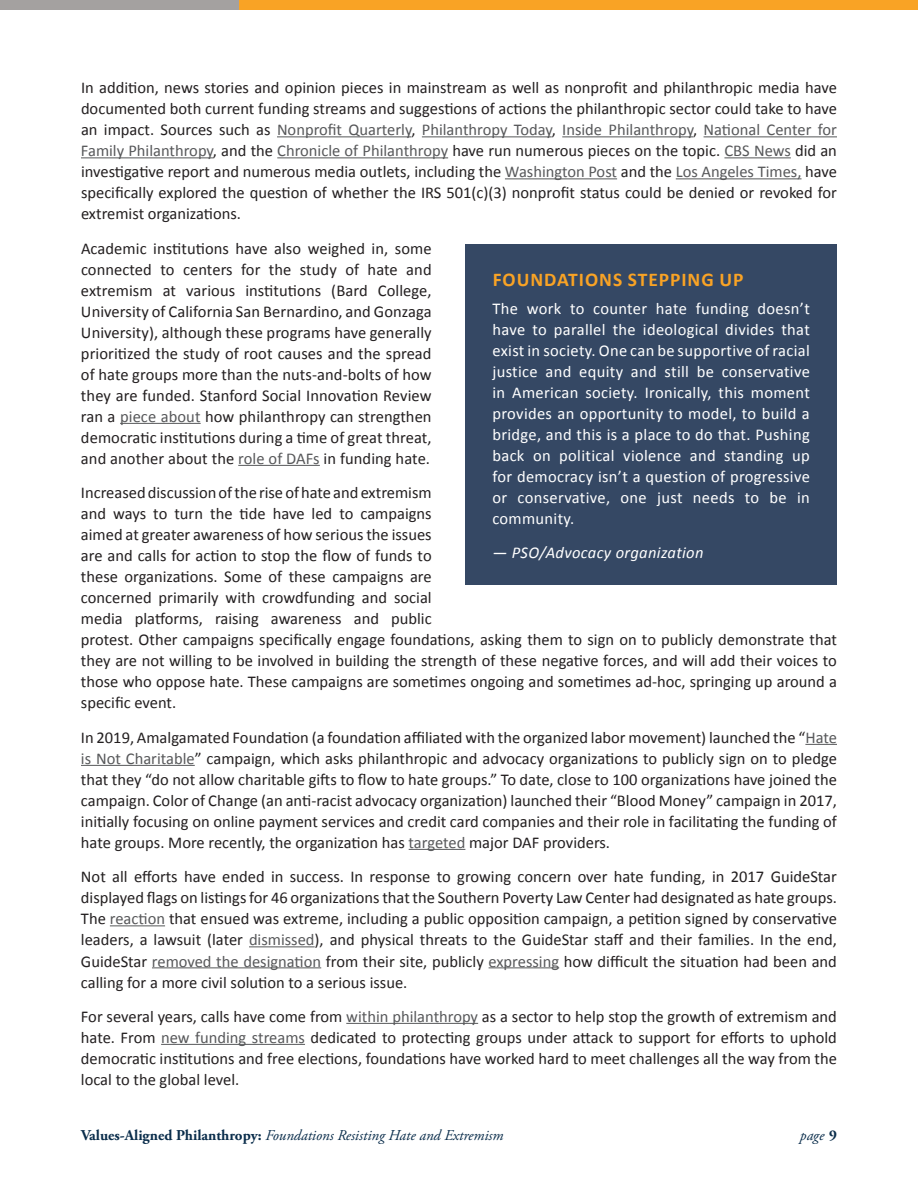
<style>
.page{position:relative;width:918px;height:1188px;background:#fff}
.page>*{position:absolute;margin:0;border:0;box-sizing:border-box;transform-origin:0 0}
.t1{font:700 19.5px "Calibri";letter-spacing:.05em;color:#f9a325}
.t2{font:16.5px/21px "Calibri";color:#231f20;text-align:justify}
.t3{font:16.5px/21px "Calibri";letter-spacing:.02em;color:#fff}
.t4{font:italic 16.5px "Calibri";letter-spacing:.02em;color:#fff}
.t5{font:italic 15px "Adobe Garamond Pro";color:#0a2d4b}
.s1{color:#57585a}
.s2{font-weight:700;font-style:normal}
</style>
<div class="page">
<div style="left:230px;top:0;width:688px;height:10px;background:#f9a325"></div>
<div style="left:0;top:0;width:238px;height:10px;background:#a4a1a0"></div>
<div style="left:465px;top:244px;width:372px;height:341px;background:#354864"></div>
<hr style="left:277px;top:136px;width:134px;height:1px;background:#57585a">
<hr style="left:422px;top:136px;width:130px;height:1px;background:#57585a">
<hr style="left:562px;top:136px;width:131px;height:1px;background:#57585a">
<hr style="left:704px;top:136px;width:133px;height:1px;background:#57585a">
<hr style="left:81px;top:158px;width:132px;height:1px;background:#57585a">
<hr style="left:277px;top:158px;width:171px;height:1px;background:#57585a">
<hr style="left:724px;top:158px;width:67px;height:1px;background:#57585a">
<hr style="left:505px;top:178px;width:112px;height:1px;background:#57585a">
<hr style="left:676px;top:178px;width:126px;height:1px;background:#57585a">
<hr style="left:120px;top:423px;width:81px;height:1px;background:#57585a">
<hr style="left:238px;top:465px;width:82px;height:1px;background:#57585a">
<hr style="left:805px;top:744px;width:32px;height:1px;background:#57585a">
<hr style="left:81px;top:765px;width:114px;height:1px;background:#57585a">
<hr style="left:409px;top:849px;width:56px;height:1px;background:#57585a">
<hr style="left:110px;top:926px;width:55px;height:1px;background:#57585a">
<hr style="left:249px;top:946px;width:66px;height:1px;background:#57585a">
<hr style="left:152px;top:968px;width:169px;height:1px;background:#57585a">
<hr style="left:489px;top:968px;width:70px;height:1px;background:#57585a">
<hr style="left:346px;top:1023px;width:132px;height:1px;background:#57585a">
<hr style="left:161px;top:1044px;width:144px;height:1px;background:#57585a">
<p class="t2" style="left:81px;top:77px;width:758px">In addition, news stories and opinion pieces in mainstream as well as nonprofit and philanthropic media have documented both current funding streams and suggestions of actions the philanthropic sector could take to have an impact. Sources such as <span class="s1">Nonprofit Quarterly</span>, <span class="s1">Philanthropy Today</span>, <span class="s1">Inside Philanthropy</span>, <span class="s1">National Center for Family Philanthropy</span>, and the <span class="s1">Chronicle of Philanthropy</span> have run numerous pieces on the topic. <span class="s1">CBS News</span> did an investigative report and numerous media outlets, including the <span class="s1">Washington Post</span> and the <span class="s1">Los Angeles Times,</span> have specifically explored the question of whether the IRS 501(c)(3) nonprofit status could be denied or revoked for extremist organizations.</p>
<p class="t2" style="left:81px;top:237px;width:352px">Academic institutions have also weighed in, some connected to centers for the study of hate and</p>
<h3 class="t1" style="left:493px;top:268px;width:252px">FOUNDATIONS STEPPING UP</h3>
<p class="t2" style="left:81px;top:279px;width:352px">extremism at various institutions (Bard College,<br>University of California San Bernardino, and Gonzaga</p>
<p class="t3" style="left:492px;top:297px;width:319px">The work to counter hate funding doesn’t</p>
<p class="t2" style="left:81px;top:321px;width:352px">University), although these programs have generally</p>
<p class="t3" style="left:492px;top:318px;width:319px">have to parallel the ideological divides that</p>
<p class="t2" style="left:81px;top:342px;width:352px">prioritized the study of root causes and the spread</p>
<p class="t3" style="left:492px;top:339px;width:319px">exist in society. One can be supportive of racial</p>
<p class="t2" style="left:81px;top:363px;width:352px">of hate groups more than the nuts-and-bolts of how</p>
<p class="t3" style="left:492px;top:360px;width:319px">justice and equity and still be conservative</p>
<p class="t2" style="left:81px;top:384px;width:352px">they are funded. Stanford Social Innovation Review</p>
<p class="t3" style="left:492px;top:381px;width:319px">in American society. Ironically, this moment</p>
<p class="t2" style="left:81px;top:405px;width:352px">ran a <span class="s1">piece about</span> how philanthropy can strengthen</p>
<p class="t3" style="left:492px;top:402px;width:319px">provides an opportunity to model, to build a</p>
<p class="t2" style="left:81px;top:426px;width:352px">democratic institutions during a time of great threat,</p>
<p class="t3" style="left:492px;top:423px;width:319px">bridge, and this is a place to do that. Pushing</p>
<p class="t2" style="left:81px;top:447px;width:351px">and another about the <span class="s1">role of DAFs</span> in funding hate.</p>
<p class="t3" style="left:492px;top:444px;width:319px">back on political violence and standing up</p>
<p class="t3" style="left:492px;top:465px;width:319px">for democracy isn’t a question of progressive</p>
<p class="t2" style="left:81px;top:482px;width:352px">Increased discussion of the rise of hate and extremism and ways to turn the tide have led to campaigns</p>
<p class="t3" style="left:492px;top:486px;width:119px">or conservative, community.</p>
<p class="t3" style="left:621px;top:486px;width:28px">one</p>
<p class="t3" style="left:657px;top:486px;width:79px">just needs</p>
<p class="t3" style="left:745px;top:486px;width:16px">to</p>
<p class="t3" style="left:770px;top:486px;width:42px">be in</p>
<p class="t2" style="left:81px;top:524px;width:352px">aimed at greater awareness of how serious the issues</p>
<p class="t2" style="left:81px;top:545px;width:352px">are and calls for action to stop the flow of funds to</p>
<p class="t4" style="left:492px;top:543px;width:213px">— PSO/Advocacy organization</p>
<p class="t2" style="left:81px;top:566px;width:352px">these organizations. Some of these campaigns are</p>
<p class="t2" style="left:81px;top:587px;width:352px">concerned primarily with crowdfunding and social</p>
<p class="t2" style="left:81px;top:608px;width:43px">media</p>
<p class="t2" style="left:135px;top:608px;width:126px">platforms, raising</p>
<p class="t2" style="left:271px;top:608px;width:72px">awareness</p>
<p class="t2" style="left:354px;top:608px;width:27px">and</p>
<p class="t2" style="left:391px;top:608px;width:42px">public</p>
<p class="t2" style="left:81px;top:629px;width:758px">protest. Other campaigns specifically engage foundations, asking them to sign on to publicly demonstrate that they are not willing to be involved in building the strength of these negative forces, and will add their voices to those who oppose hate. These campaigns are sometimes ongoing and sometimes ad-hoc, springing up around a specific event.</p>
<p class="t2" style="left:81px;top:726px;width:758px">In 2019, Amalgamated Foundation (a foundation affiliated with the organized labor movement) launched the “<span class="s1">Hate is Not Charitable</span>” campaign, which asks philanthropic and advocacy organizations to publicly sign on to pledge that they “do not allow charitable gifts to flow to hate groups.” To date, close to 100 organizations have joined the campaign. Color of Change (an anti-racist advocacy organization) launched their “Blood Money” campaign in 2017, initially focusing on online payment services and credit card companies and their role in facilitating the funding of hate groups. More recently, the organization has <span class="s1">targeted</span> major DAF providers.</p>
<p class="t2" style="left:81px;top:866px;width:758px">Not all efforts have ended in success. In response to growing concern over hate funding, in 2017 GuideStar displayed flags on listings for 46 organizations that the Southern Poverty Law Center had designated as hate groups.<br>The <span class="s1">reaction</span> that ensued was extreme, including a public opposition campaign, a petition signed by conservative leaders, a lawsuit (later <span class="s1">dismissed</span>), and physical threats to the GuideStar staff and their families. In the end, GuideStar <span class="s1">removed the designation</span> from their site, publicly <span class="s1">expressing</span> how difficult the situation had been and calling for a more civil solution to a serious issue.</p>
<p class="t2" style="left:81px;top:1005px;width:758px">For several years, calls have come from <span class="s1">within philanthropy</span> as a sector to help stop the growth of extremism and hate. From <span class="s1">new funding streams</span> dedicated to protecting groups under attack to support for efforts to uphold democratic institutions and free elections, foundations have worked hard to meet challenges all the way from the local to the global level.</p>
<p class="t5" style="left:81px;top:1127px;width:424px"><span class="s2">Values-Aligned Philanthropy:</span> Foundations Resisting Hate and Extremism</p>
<p class="t5" style="left:800px;top:1127px;width:39px">page <span class="s2">9</span></p>
</div>
